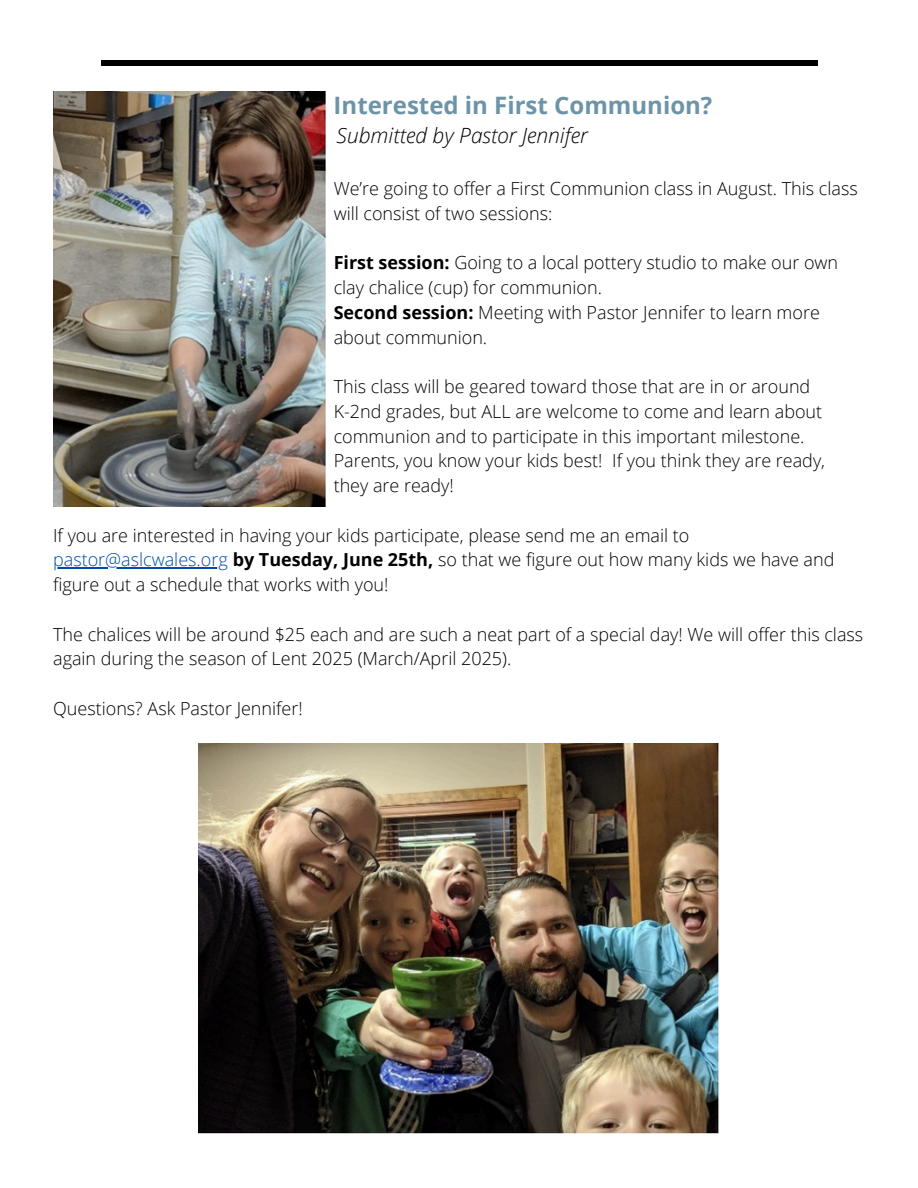
<style>
.page{position:relative;width:918px;height:1188px;background:#fff}
.page>*{position:absolute;margin:0;border:0;box-sizing:border-box;transform-origin:0 0}
.t1{font:700 24px "Open Sans";color:#6b94a8}
.t2{font:italic 300 21px "Open Sans";color:#000}
.t3{font:300 18px/24.8px "Open Sans";color:#000}
.s1{font-weight:700}
.s2{color:#004aad}
</style>
<div class="page">
<div style="left:101px;top:60px;width:717px;height:6px;background:#000"></div>
<img style="left:53px;top:92px;width:272px;height:415px">
<hr style="left:53px;top:568px;width:175px;height:1px;background:#004aad">
<img style="left:199px;top:743px;width:520px;height:391px">
<p class="t1" style="left:334px;top:89px;width:380px">Interested in First Communion?</p>
<p class="t2" style="left:337px;top:121px;width:253px">Submitted by Pastor Jennifer</p>
<p class="t3" style="left:334px;top:176px;width:526px">We’re going to offer a First Communion class in August. This class</p>
<p class="t3" style="left:334px;top:201px;width:220px">will consist of two sessions:</p>
<p class="t3" style="left:334px;top:250px;width:506px"><span class="s1">First session:</span> Going to a local pottery studio to make our own</p>
<p class="t3" style="left:334px;top:275px;width:270px">clay chalice (cup) for communion.</p>
<p class="t3" style="left:334px;top:300px;width:488px"><span class="s1">Second session:</span> Meeting with Pastor Jennifer to learn more</p>
<p class="t3" style="left:334px;top:324px;width:155px">about communion.</p>
<p class="t3" style="left:334px;top:374px;width:478px">This class will be geared toward those that are in or around</p>
<p class="t3" style="left:334px;top:399px;width:490px">K-2nd grades, but ALL are welcome to come and learn about</p>
<p class="t3" style="left:334px;top:423px;width:472px">communion and to participate in this important milestone.</p>
<p class="t3" style="left:334px;top:448px;width:493px">Parents, you know your kids best! If you think they are ready,</p>
<p class="t3" style="left:334px;top:473px;width:122px">they are ready!</p>
<p class="t3" style="left:53px;top:522px;width:638px">If you are interested in having your kids participate, please send me an email to</p>
<p class="t3" style="left:53px;top:547px;width:783px"><span class="s2">pastor@aslcwales.org</span> <span class="s1">by Tuesday, June 25th,</span> so that we figure out how many kids we have and figure out a schedule that works with you!</p>
<p class="t3" style="left:53px;top:621px;width:812px">The chalices will be around $25 each and are such a neat part of a special day! We will offer this class</p>
<p class="t3" style="left:53px;top:646px;width:460px">again during the season of Lent 2025 (March/April 2025).</p>
<p class="t3" style="left:53px;top:696px;width:251px">Questions? Ask Pastor Jennifer!</p>
</div>
